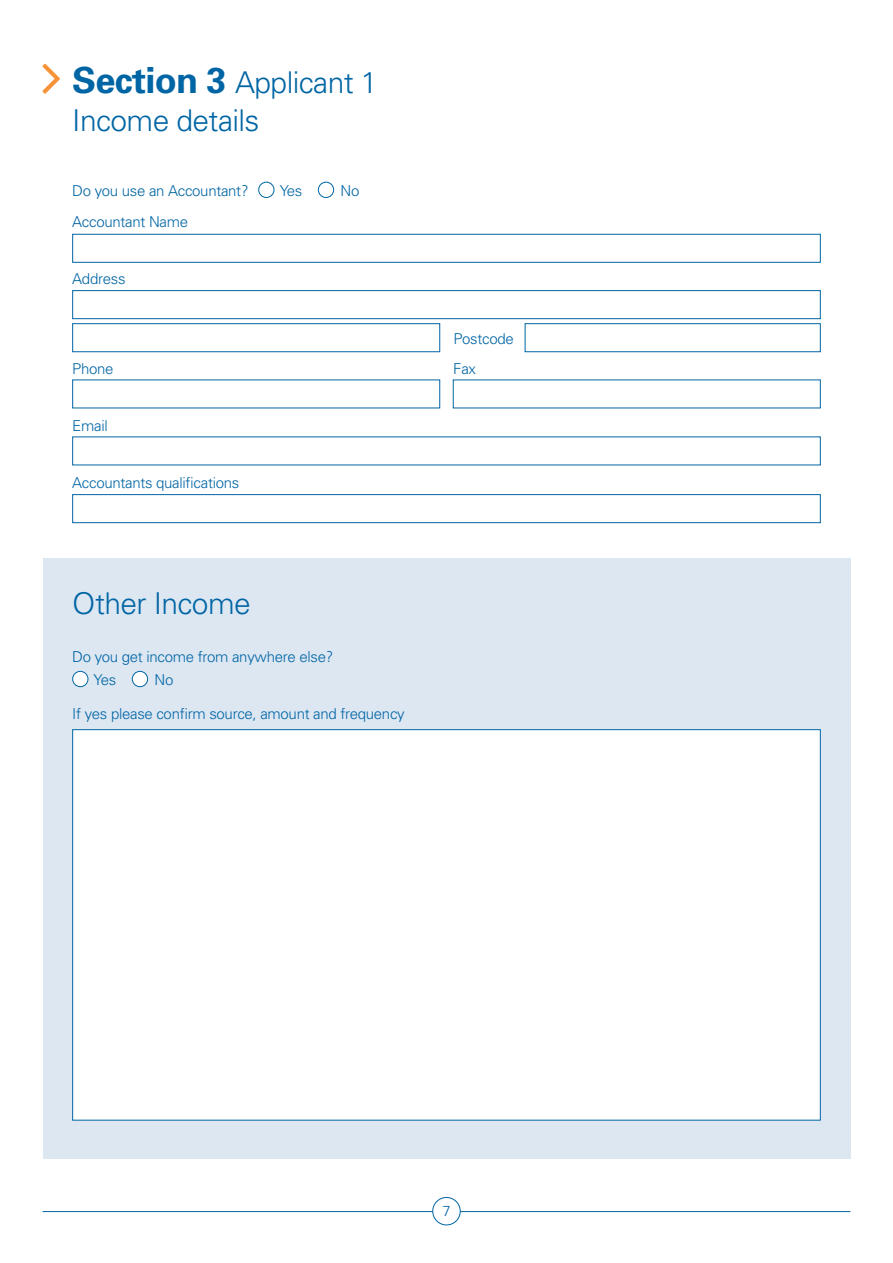
<style>
.page{position:relative;width:893px;height:1263px;background:#fff}
.page>*{position:absolute;margin:0;border:0;box-sizing:border-box;transform-origin:0 0}
.t1{font:300 30px/37.5px "Univers";letter-spacing:-.02em;color:#0065a4}
.t2{font:300 15px/31.5px "Univers";letter-spacing:-.02em;color:#0065a4}
.t3{font:300 14.55px "Univers";color:#0065a4}
.s1{font-weight:700;font-size:36px}
</style>
<div class="page">
<hr style="left:43px;top:1211px;width:807px;height:1px;background:#0065a4">
<div style="left:433px;top:1197px;width:27px;height:28px;background:#fff;border-radius:50%"></div>
<div style="left:432px;top:1197px;width:28px;height:28px;border:1px solid #0065a4;border-radius:50%"></div>
<svg style="left:43px;top:64px;width:17px;height:30px"></svg>
<div style="left:258px;top:182px;width:16px;height:16px;border:1px solid #0065a4;border-radius:50%"></div>
<div style="left:318px;top:182px;width:16px;height:16px;border:1px solid #0065a4;border-radius:50%"></div>
<div style="left:72px;top:290px;width:749px;height:29px;background:#fff;border:1px solid #0065a4"></div>
<div style="left:72px;top:323px;width:368px;height:29px;background:#fff;border:1px solid #0065a4"></div>
<div style="left:525px;top:323px;width:296px;height:29px;background:#fff;border:1px solid #0065a4"></div>
<div style="left:72px;top:234px;width:749px;height:29px;background:#fff;border:1px solid #0065a4"></div>
<div style="left:72px;top:494px;width:749px;height:29px;background:#fff;border:1px solid #0065a4"></div>
<div style="left:43px;top:558px;width:807px;height:601px;background:#dde7f2"></div>
<div style="left:73px;top:671px;width:15px;height:16px;background:#fff;border-radius:50%"></div>
<div style="left:72px;top:671px;width:16px;height:16px;border:1px solid #0065a4;border-radius:50%"></div>
<div style="left:132px;top:671px;width:16px;height:16px;background:#fff;border-radius:50%"></div>
<div style="left:132px;top:671px;width:16px;height:16px;border:1px solid #0065a4;border-radius:50%"></div>
<div style="left:72px;top:729px;width:749px;height:391px;background:#fff;border:1px solid #0065a4"></div>
<h1 class="t1" style="left:72px;top:63px;width:307px"><span class="s1">Section 3</span> Applicant 1<br>Income details</h1>
<p class="t2" style="left:72px;top:174px;width:178px">Do you use an Accountant?<br>Accountant Name</p>
<p class="t2" style="left:72px;top:263px;width:55px">Address</p>
<p class="t2" style="left:280px;top:174px;width:24px">Yes</p>
<p class="t2" style="left:341px;top:174px;width:20px">No</p>
<p class="t2" style="left:453px;top:323px;width:62px">Postcode</p>
<p class="t2" style="left:72px;top:353px;width:43px">Phone</p>
<p class="t2" style="left:453px;top:353px;width:24px">Fax</p>
<p class="t2" style="left:72px;top:410px;width:37px">Email</p>
<p class="t2" style="left:72px;top:467px;width:169px">Accountants qualifications</p>
<h1 class="t1" style="left:72px;top:584px;width:180px">Other Income</h1>
<p class="t2" style="left:72px;top:641px;width:262px">Do you get income from anywhere else?</p>
<p class="t2" style="left:94px;top:663px;width:24px">Yes</p>
<p class="t2" style="left:154px;top:663px;width:20px">No</p>
<p class="t2" style="left:72px;top:698px;width:334px">If yes please confirm source, amount and frequency</p>
<p class="t3" style="left:442px;top:1202px;width:10px">7</p>
</div>
